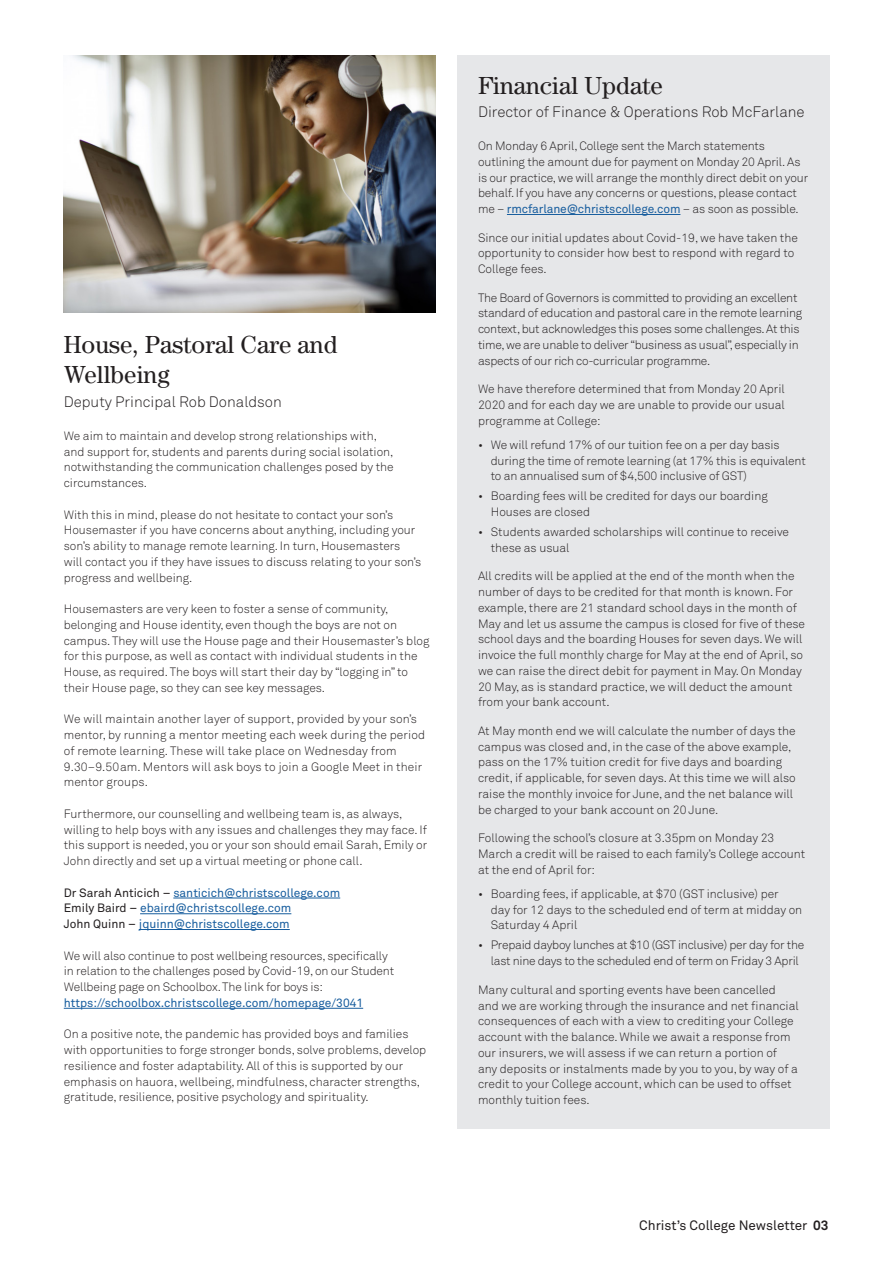
<style>
.page{position:relative;width:893px;height:1263px;background:#fff}
.page>*{position:absolute;margin:0;border:0;box-sizing:border-box;transform-origin:0 0}
.Article_Signature{font:24.75px/30px "Century";color:#231f20}
.Article_Signature-2{font:300 15px "Akkurat";color:#231f20}
.t1{font:13.5px "Akkurat";color:#231f20}
.Article_Signature-3{font:300 12px/15.8px "Akkurat";color:#231f20}
.Article_Signature-4{font:300 12px/15.8px "Akkurat";letter-spacing:-.02em;color:#231f20}
.Article_Signature-5{font:12px "Akkurat";color:#175d9e}
.s1{color:#231f20}
.s2{font-weight:400;color:#175d9e}
.s3{font-weight:700}
</style>
<div class="page">
<div style="left:457px;top:55px;width:372px;height:1073px;background:#e6e7e9"></div>
<hr style="left:507px;top:214px;width:173px;height:1px;background:#175d9e">
<hr style="left:173px;top:898px;width:167px;height:1px;background:#175d9e">
<hr style="left:140px;top:913px;width:151px;height:1px;background:#175d9e">
<hr style="left:139px;top:929px;width:151px;height:1px;background:#175d9e">
<hr style="left:64px;top:1008px;width:299px;height:1px;background:#175d9e">
<img style="left:64px;top:55px;width:372px;height:258px">
<p class="Article_Signature" style="left:64px;top:329px;width:275px">House, Pastoral Care and<br>Wellbeing</p>
<p class="Article_Signature-2" style="left:64px;top:393px;width:220px">Deputy Principal Rob Donaldson</p>
<p class="Article_Signature-3" style="left:64px;top:428px;width:331px">We aim to maintain and develop strong relationships with, and support for, students and parents during social isolation, notwithstanding the communication challenges posed by the circumstances.</p>
<p class="Article_Signature-3" style="left:64px;top:507px;width:359px">With this in mind, please do not hesitate to contact your son’s Housemaster if you have concerns about anything, including your son’s ability to manage remote learning. In turn, Housemasters will contact you if they have issues to discuss relating to your son’s progress and wellbeing.</p>
<p class="Article_Signature-3" style="left:64px;top:601px;width:367px">Housemasters are very keen to foster a sense of community, belonging and House identity, even though the boys are not on campus. They will use the House page and their Housemaster’s blog for this purpose, as well as contact with individual students in the House, as required. The boys will start their day by “logging in” to their House page, so they can see key messages.</p>
<p class="Article_Signature-3" style="left:64px;top:711px;width:363px">We will maintain another layer of support, provided by your son’s mentor, by running a mentor meeting each week during the period of remote learning. These will take place on Wednesday from 9.30–9.50am. Mentors will ask boys to join a Google Meet in their mentor groups.</p>
<p class="Article_Signature-3" style="left:64px;top:806px;width:365px">Furthermore, our counselling and wellbeing team is, as always, willing to help boys with any issues and challenges they may face. If this support is needed, you or your son should email Sarah, Emily or John directly and set up a virtual meeting or phone call.</p>
<p class="Article_Signature-5" style="left:64px;top:885px;width:278px"><span class="s1">Dr Sarah Anticich –</span> santicich@christscollege.com</p>
<p class="Article_Signature-5" style="left:64px;top:901px;width:229px"><span class="s1">Emily Baird –</span> ebaird@christscollege.com</p>
<p class="Article_Signature-5" style="left:64px;top:917px;width:227px"><span class="s1">John Quinn –</span> jquinn@christscollege.com</p>
<p class="Article_Signature-3" style="left:64px;top:948px;width:332px">We will also continue to post wellbeing resources, specifically in relation to the challenges posed by Covid-19, on our Student<br>Wellbeing page on Schoolbox. The link for boys is:</p>
<p class="Article_Signature-5" style="left:64px;top:996px;width:301px">https://schoolbox.christscollege.com/homepage/3041</p>
<p class="Article_Signature-3" style="left:64px;top:1026px;width:364px">On a positive note, the pandemic has provided boys and families with opportunities to forge stronger bonds, solve problems, develop resilience and foster adaptability. All of this is supported by our emphasis on hauora, wellbeing, mindfulness, character strengths, gratitude, resilience, positive psychology and spirituality.</p>
<p class="Article_Signature" style="left:478px;top:70px;width:186px">Financial Update</p>
<p class="Article_Signature-2" style="left:478px;top:103px;width:328px">Director of Finance &amp; Operations Rob McFarlane</p>
<p class="Article_Signature-3" style="left:478px;top:138px;width:332px">On Monday 6 April, College sent the March statements outlining the amount due for payment on Monday 20 April. As is our practice, we will arrange the monthly direct debit on your behalf. If you have any concerns or questions, please contact me – <span class="s2">rmcfarlane@christscollege.com</span> – as soon as possible.</p>
<p class="Article_Signature-3" style="left:478px;top:230px;width:321px">Since our initial updates about Covid-19, we have taken the opportunity to consider how best to respond with regard to<br>College fees.</p>
<p class="Article_Signature-4" style="left:478px;top:290px;width:326px">The Board of Governors is committed to providing an excellent standard of education and pastoral care in the remote learning context, but acknowledges this poses some challenges. At this time, we are unable to deliver “business as usual”, especially in aspects of our rich co-curricular programme.</p>
<p class="Article_Signature-3" style="left:478px;top:381px;width:308px;text-align:justify">We have therefore determined that from Monday 20 April 2020 and for each day we are unable to provide our usual programme at College:</p>
<p class="Article_Signature-3" style="left:491px;top:437px;width:317px;text-indent:-13px">• We will refund 17% of our tuition fee on a per day basis during the time of remote learning (at 17% this is equivalent to an annualised sum of $4,500 inclusive of GST)</p>
<p class="Article_Signature-3" style="left:491px;top:489px;width:279px;text-indent:-13px">• Boarding fees will be credited for days our boarding<br>Houses are closed</p>
<p class="Article_Signature-3" style="left:491px;top:524px;width:300px;text-indent:-13px">• Students awarded scholarships will continue to receive these as usual</p>
<p class="Article_Signature-3" style="left:478px;top:569px;width:329px">All credits will be applied at the end of the month when the number of days to be credited for that month is known. For example, there are 21 standard school days in the month of May and let us assume the campus is closed for five of these school days and the boarding Houses for seven days. We will invoice the full monthly charge for May at the end of April, so we can raise the direct debit for payment in May. On Monday 20 May, as is standard practice, we will deduct the amount from your bank account.</p>
<p class="Article_Signature-3" style="left:478px;top:723px;width:319px">At May month end we will calculate the number of days the campus was closed and, in the case of the above example, pass on the 17% tuition credit for five days and boarding credit, if applicable, for seven days. At this time we will also raise the monthly invoice for June, and the net balance will be charged to your bank account on 20 June.</p>
<p class="Article_Signature-3" style="left:478px;top:830px;width:329px">Following the school’s closure at 3.35pm on Monday 23<br>March a credit will be raised to each family’s College account at the end of April for:</p>
<p class="Article_Signature-3" style="left:491px;top:886px;width:313px;text-indent:-13px">• Boarding fees, if applicable, at $70 (GST inclusive) per<br>day for 12 days to the scheduled end of term at midday on<br>Saturday 4 April</p>
<p class="Article_Signature-4" style="left:491px;top:938px;width:315px;text-indent:-13px">• Prepaid dayboy lunches at $10 (GST inclusive) per day for the last nine days to the scheduled end of term on Friday 3 April</p>
<p class="Article_Signature-3" style="left:478px;top:982px;width:322px">Many cultural and sporting events have been cancelled and we are working through the insurance and net financial consequences of each with a view to crediting your College account with the balance. While we await a response from our insurers, we will assess if we can return a portion of any deposits or instalments made by you to you, by way of a credit to your College account, which can be used to offset monthly tuition fees.</p>
<p class="t1" style="left:639px;top:1217px;width:191px">Christ’s College Newsletter <span class="s3">03</span></p>
</div>
